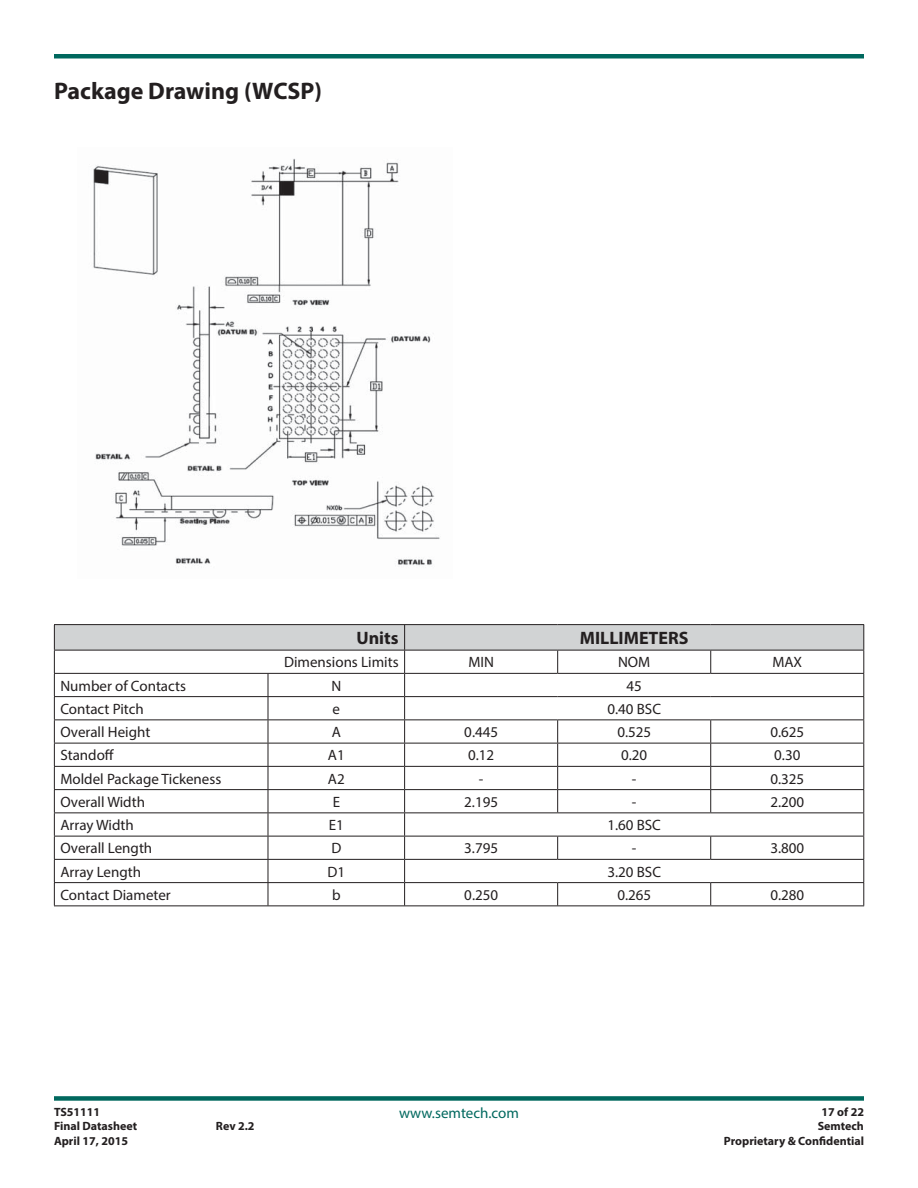
<style>
.page{position:relative;width:918px;height:1188px;background:#fff}
.page>*{position:absolute;margin:0;border:0;box-sizing:border-box;transform-origin:0 0}
.t1{font:700 24px "Myriad Pro";color:#231f20}
.t2{font:700 18px "Myriad Pro";color:#231f20}
.t3{font:15px "Myriad Pro";color:#231f20}
.t4{font:15px "Myriad Pro";color:#00685e}
.t5{font:700 12px/14.4px "Myriad Pro";color:#231f20}
</style>
<div class="page">
<div style="left:54px;top:1096px;width:810px;height:5px;background:#00685e"></div>
<hr style="left:54px;top:54px;width:810px;height:4px;background:#00685e">
<hr style="left:54px;top:624px;width:214px;height:1px;background:#231f20">
<hr style="left:268px;top:624px;width:290px;height:1px;background:#231f20">
<hr style="left:558px;top:624px;width:153px;height:1px;background:#231f20">
<hr style="left:711px;top:624px;width:153px;height:1px;background:#231f20">
<svg style="left:54px;top:625px;width:810px;height:280px"></svg>
<hr style="left:54px;top:905px;width:657px;height:1px;background:#231f20">
<hr style="left:711px;top:905px;width:153px;height:1px;background:#231f20">
<img style="left:93px;top:158px;width:347px;height:408px">
<h1 class="t1" style="left:54px;top:82px;width:270px">Package Drawing (WCSP)</h1>
<p class="t2" style="left:356px;top:631px;width:44px">Units</p>
<p class="t2" style="left:580px;top:631px;width:110px">MILLIMETERS</p>
<p class="t3" style="left:284px;top:657px;width:116px">Dimensions Limits</p>
<p class="t3" style="left:468px;top:657px;width:27px">MIN</p>
<p class="t3" style="left:618px;top:657px;width:34px">NOM</p>
<p class="t3" style="left:773px;top:657px;width:31px">MAX</p>
<p class="t3" style="left:60px;top:680px;width:127px">Number of Contacts</p>
<p class="t3" style="left:331px;top:680px;width:11px">N</p>
<p class="t3" style="left:627px;top:680px;width:17px">45</p>
<p class="t3" style="left:60px;top:703px;width:85px">Contact Pitch</p>
<p class="t3" style="left:333px;top:703px;width:9px">e</p>
<p class="t3" style="left:607px;top:703px;width:55px">0.40 BSC</p>
<p class="t3" style="left:60px;top:726px;width:91px">Overall Height</p>
<p class="t3" style="left:332px;top:726px;width:11px">A</p>
<p class="t3" style="left:464px;top:726px;width:35px">0.445</p>
<p class="t3" style="left:617px;top:726px;width:35px">0.525</p>
<p class="t3" style="left:770px;top:726px;width:35px">0.625</p>
<p class="t3" style="left:60px;top:750px;width:55px">Standoff</p>
<p class="t3" style="left:328px;top:750px;width:18px">A1</p>
<p class="t3" style="left:468px;top:750px;width:28px">0.12</p>
<p class="t3" style="left:621px;top:750px;width:28px">0.20</p>
<p class="t3" style="left:774px;top:750px;width:28px">0.30</p>
<p class="t3" style="left:60px;top:773px;width:162px">Moldel Package Tickeness</p>
<p class="t3" style="left:328px;top:773px;width:18px">A2</p>
<p class="t3" style="left:479px;top:773px;width:6px">-</p>
<p class="t3" style="left:632px;top:773px;width:6px">-</p>
<p class="t3" style="left:770px;top:773px;width:35px">0.325</p>
<p class="t3" style="left:60px;top:796px;width:86px">Overall Width</p>
<p class="t3" style="left:333px;top:796px;width:9px">E</p>
<p class="t3" style="left:464px;top:796px;width:35px">2.195</p>
<p class="t3" style="left:632px;top:796px;width:6px">-</p>
<p class="t3" style="left:770px;top:796px;width:35px">2.200</p>
<p class="t3" style="left:60px;top:819px;width:75px">Array Width</p>
<p class="t3" style="left:329px;top:819px;width:17px">E1</p>
<p class="t3" style="left:607px;top:819px;width:55px">1.60 BSC</p>
<p class="t3" style="left:60px;top:843px;width:93px">Overall Length</p>
<p class="t3" style="left:331px;top:843px;width:11px">D</p>
<p class="t3" style="left:464px;top:843px;width:35px">3.795</p>
<p class="t3" style="left:632px;top:843px;width:6px">-</p>
<p class="t3" style="left:770px;top:843px;width:35px">3.800</p>
<p class="t3" style="left:60px;top:866px;width:82px">Array Length</p>
<p class="t3" style="left:328px;top:866px;width:19px">D1</p>
<p class="t3" style="left:607px;top:866px;width:55px">3.20 BSC</p>
<p class="t3" style="left:60px;top:889px;width:112px">Contact Diameter</p>
<p class="t3" style="left:332px;top:889px;width:10px">b</p>
<p class="t3" style="left:464px;top:889px;width:35px">0.250</p>
<p class="t3" style="left:617px;top:889px;width:35px">0.265</p>
<p class="t3" style="left:770px;top:889px;width:35px">0.280</p>
<p class="t5" style="left:54px;top:1106px;width:85px">TS51111<br>Final Datasheet</p>
<p class="t5" style="left:54px;top:1135px;width:76px">April 17, 2015</p>
<p class="t5" style="left:216px;top:1120px;width:40px">Rev 2.2</p>
<p class="t4" style="left:399px;top:1107px;width:121px">www.semtech.com</p>
<p class="t5" style="left:724px;top:1106px;width:142px;text-align:right">17 of 22<br>Semtech<br>Proprietary &amp; Confidential</p>
</div>
